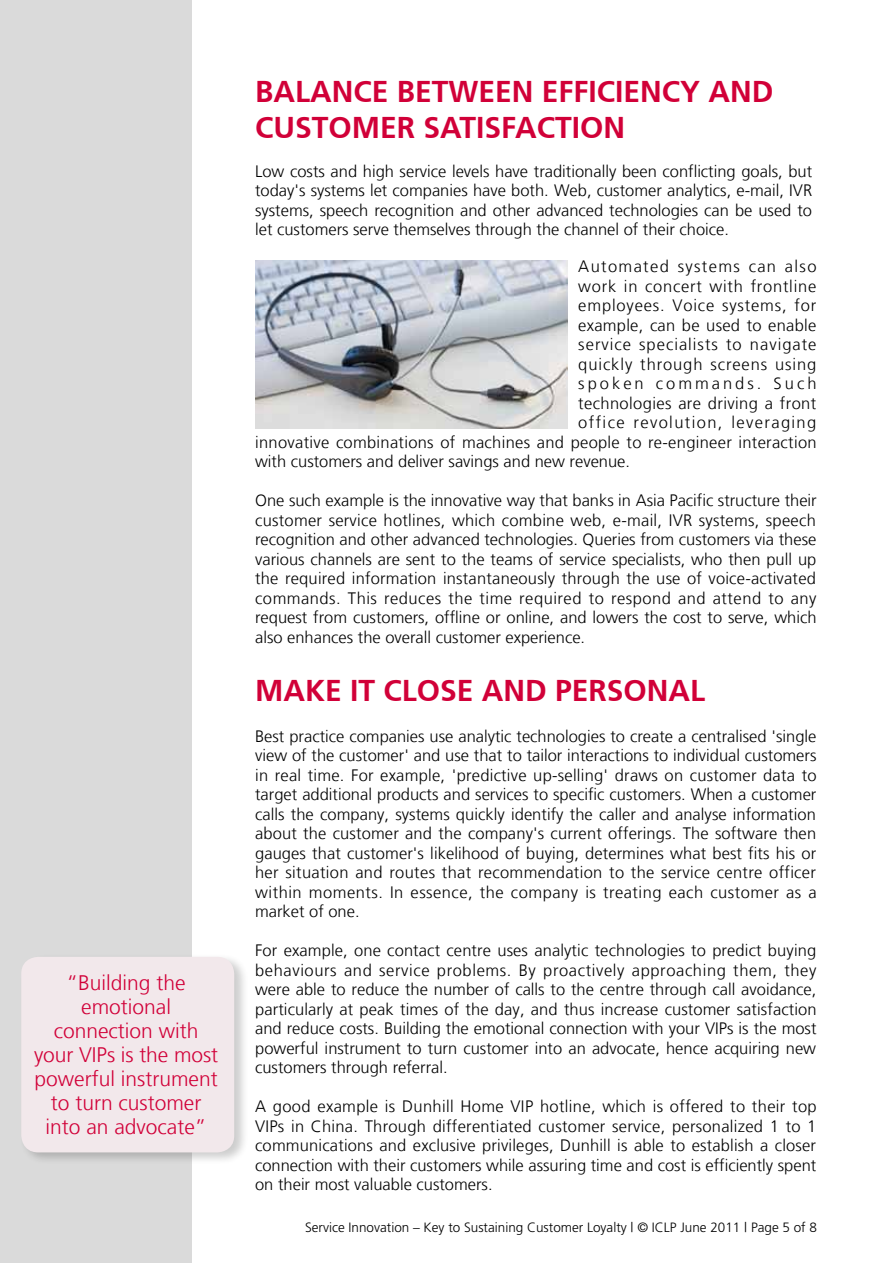
<style>
.page{position:relative;width:893px;height:1263px;background:#fff}
.page>*{position:absolute;margin:0;border:0;box-sizing:border-box;transform-origin:0 0}
.t1{font:700 30px/36px "Frutiger CE";color:#d10038}
.t2{font:300 21px/24px "Frutiger LT";color:#d10038;text-align:center}
.t3{font:300 16.5px/19.5px "Frutiger LT";color:#000;text-align:justify}
.t4{font:300 16.5px/19.5px "Frutiger LT";letter-spacing:.02em;color:#000}
.t5{font:300 13.5px "Frutiger";color:#000}
</style>
<div class="page">
<div style="left:0;top:0;width:191px;height:1263px;background:#dadada"></div>
<img style="left:255px;top:260px;width:312px;height:168px">
<div style="left:19px;top:953px;width:230px;height:212px;background:#000;opacity:.2"></div>
<div style="left:21px;top:957px;width:213px;height:195px;background:#f2e8eb;border-radius:17px"></div>
<p class="t2" style="left:34px;top:971px;width:186px">“Building the emotional connection with your VIPs is the most powerful instrument to turn customer into an advocate”</p>
<h1 class="t1" style="left:255px;top:73px;width:520px">BALANCE BETWEEN EFFICIENCY AND<br>CUSTOMER SATISFACTION</h1>
<p class="t3" style="left:255px;top:161px;width:559px">Low costs and high service levels have traditionally been conflicting goals, but today's systems let companies have both. Web, customer analytics, e-mail, IVR systems, speech recognition and other advanced technologies can be used to let customers serve themselves through the channel of their choice.</p>
<p class="t3" style="left:578px;top:257px;width:240px">Automated systems can also work in concert with frontline employees. Voice systems, for example, can be used to enable service specialists to navigate quickly through screens using spoken commands. Such technologies are driving a front office revolution, leveraging</p>
<p class="t4" style="left:255px;top:433px;width:563px">innovative combinations of machines and people to re-engineer interaction with customers and deliver savings and new revenue.</p>
<p class="t3" style="left:255px;top:491px;width:563px">One such example is the innovative way that banks in Asia Pacific structure their customer service hotlines, which combine web, e-mail, IVR systems, speech recognition and other advanced technologies. Queries from customers via these various channels are sent to the teams of service specialists, who then pull up the required information instantaneously through the use of voice-activated commands. This reduces the time required to respond and attend to any request from customers, offline or online, and lowers the cost to serve, which also enhances the overall customer experience.</p>
<h1 class="t1" style="left:255px;top:672px;width:452px">MAKE IT CLOSE AND PERSONAL</h1>
<p class="t3" style="left:255px;top:727px;width:563px">Best practice companies use analytic technologies to create a centralised 'single view of the customer' and use that to tailor interactions to individual customers in real time. For example, 'predictive up-selling' draws on customer data to target additional products and services to specific customers. When a customer calls the company, systems quickly identify the caller and analyse information about the customer and the company's current offerings. The software then gauges that customer's likelihood of buying, determines what best fits his or her situation and routes that recommendation to the service centre officer within moments. In essence, the company is treating each customer as a market of one.</p>
<p class="t3" style="left:255px;top:941px;width:563px">For example, one contact centre uses analytic technologies to predict buying behaviours and service problems. By proactively approaching them, they were able to reduce the number of calls to the centre through call avoidance, particularly at peak times of the day, and thus increase customer satisfaction and reduce costs. Building the emotional connection with your VIPs is the most powerful instrument to turn customer into an advocate, hence acquiring new customers through referral.</p>
<p class="t3" style="left:255px;top:1097px;width:563px">A good example is Dunhill Home VIP hotline, which is offered to their top VIPs in China. Through differentiated customer service, personalized 1 to 1 communications and exclusive privileges, Dunhill is able to establish a closer connection with their customers while assuring time and cost is efficiently spent on their most valuable customers.</p>
<p class="t5" style="left:305px;top:1219px;width:513px">Service Innovation – Key to Sustaining Customer Loyalty | © ICLP June 2011 | Page 5 of 8</p>
</div>
